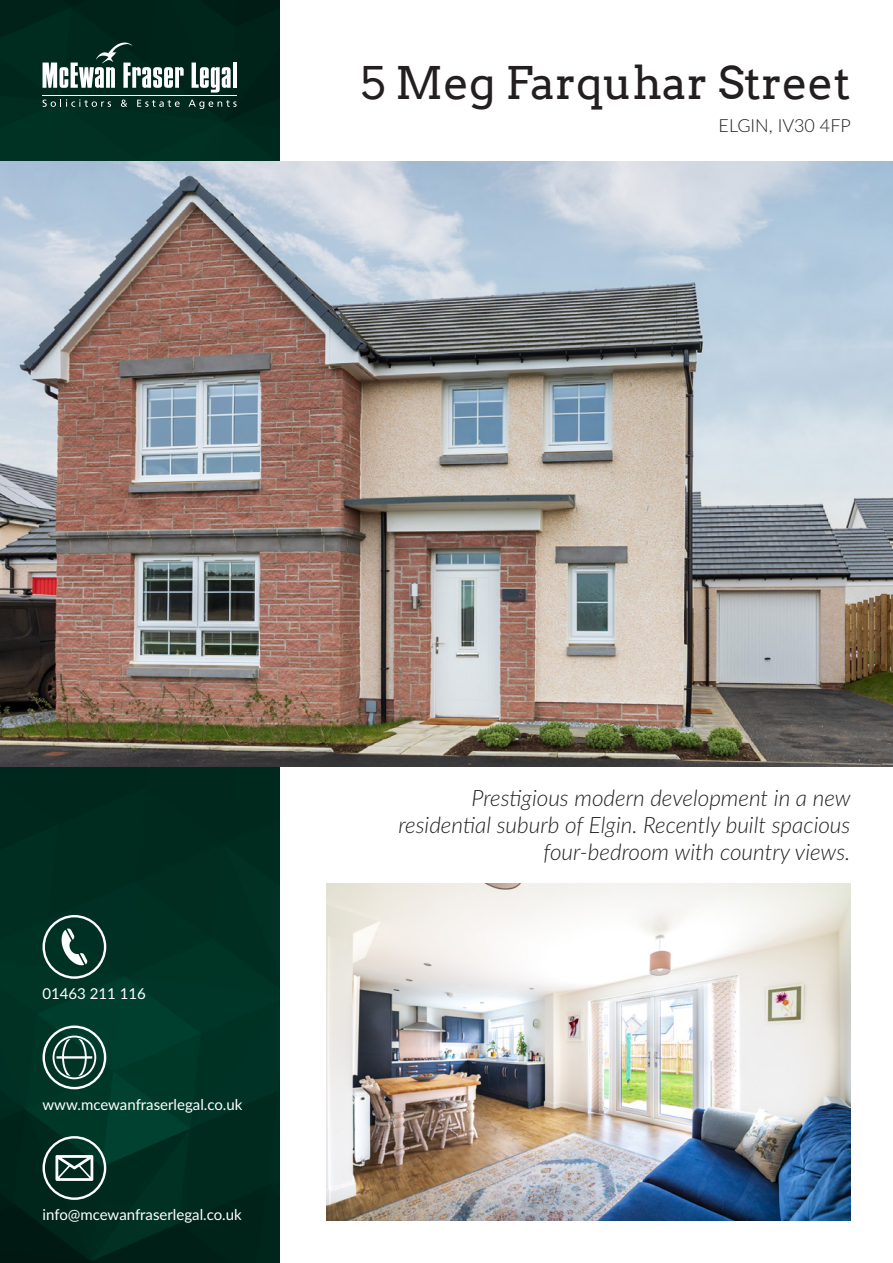
<style>
.page{position:relative;width:893px;height:1263px;background:#fff}
.page>*{position:absolute;margin:0;border:0;box-sizing:border-box;transform-origin:0 0}
.t1{font:45px "Arvo";color:#231f20}
.t2{font:italic 300 22.5px/27px "Lato";color:#231f20;text-align:right}
.t3{font:300 18px "Lato";color:#231f20}
.t4{font:15px "Lato";color:#fff}
</style>
<div class="page">
<img style="left:0;top:0;width:279px;height:1263px">
<img style="left:0;top:162px;width:893px;height:605px">
<svg style="left:43px;top:43px;width:141px;height:45px"></svg>
<svg style="left:192px;top:63px;width:39px;height:30px"></svg>
<hr style="left:233px;top:63px;width:4px;height:25px;background:#fff">
<hr style="left:43px;top:95px;width:194px;height:1px;background:#fff">
<svg style="left:43px;top:99px;width:68px;height:8px"></svg>
<svg style="left:121px;top:100px;width:6px;height:7px"></svg>
<svg style="left:137px;top:100px;width:43px;height:7px"></svg>
<svg style="left:189px;top:100px;width:48px;height:9px"></svg>
<img style="left:326px;top:883px;width:524px;height:337px">
<svg style="left:43px;top:915px;width:63px;height:64px"></svg>
<svg style="left:43px;top:1025px;width:63px;height:64px"></svg>
<svg style="left:43px;top:1136px;width:63px;height:64px"></svg>
<h1 class="t1" style="left:360px;top:55px;width:492px">5 Meg Farquhar Street</h1>
<p class="t3" style="left:719px;top:113px;width:134px">ELGIN, IV30 4FP</p>
<p class="t4" style="left:43px;top:983px;width:105px">01463 211 116</p>
<p class="t4" style="left:43px;top:1094px;width:201px">www.mcewanfraserlegal.co.uk</p>
<p class="t4" style="left:43px;top:1204px;width:201px">info@mcewanfraserlegal.co.uk</p>
<p class="t2" style="left:398px;top:783px;width:454px">Prestigious modern development in a new residential suburb of Elgin. Recently built spacious four-bedroom with country views.</p>
</div>
